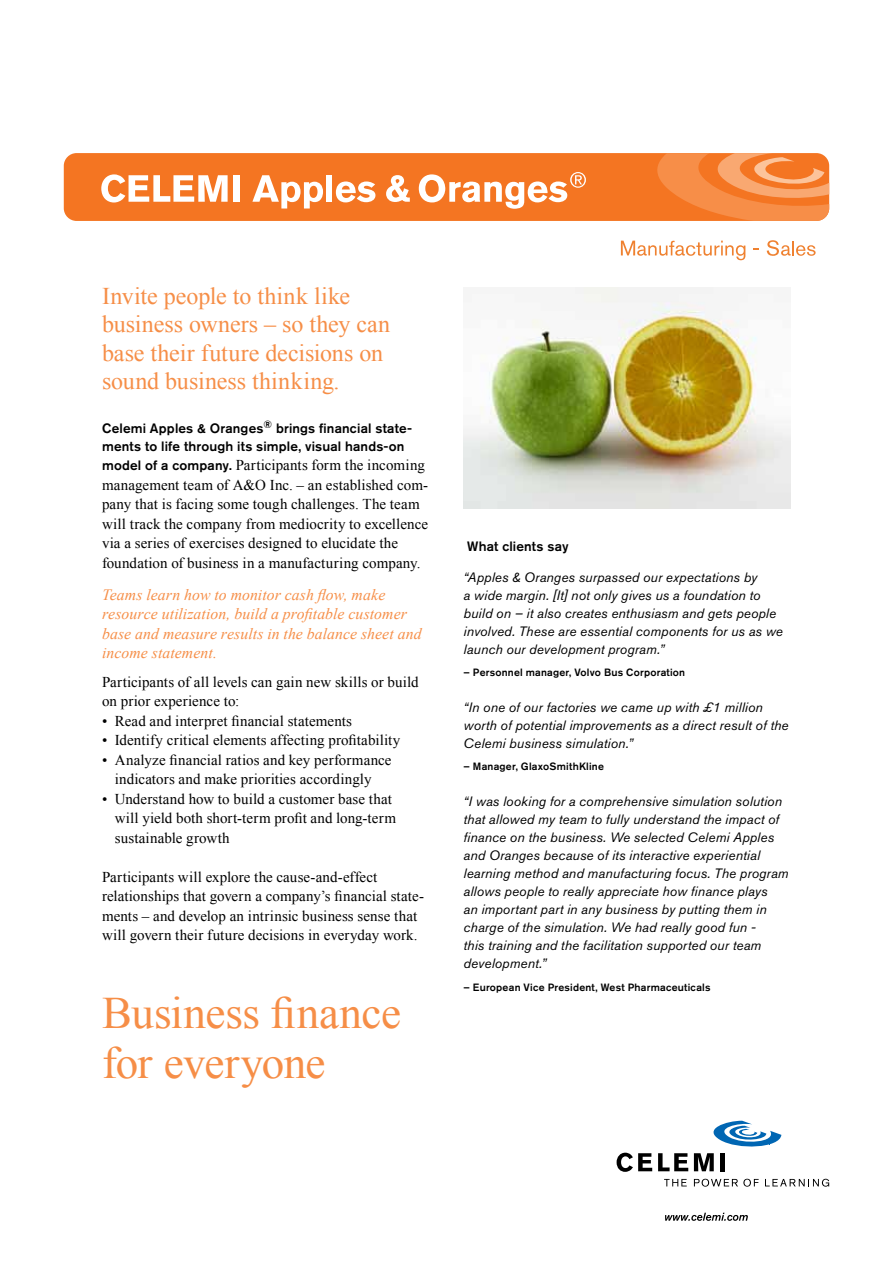
<style>
.page{position:relative;width:893px;height:1263px;background:#fff}
.page>*{position:absolute;margin:0;border:0;box-sizing:border-box;transform-origin:0 0}
.t1{font:45px/49.5px "Times New Roman";letter-spacing:-.01em;color:#f68e47}
.t2{font:24px/28.5px "Times New Roman";color:#f68e47}
.t3{font:italic 15.75px/19.5px "Times New Roman";letter-spacing:.005em;color:#f68e47}
.t4{font:15px/19.5px "Times New Roman";letter-spacing:.005em;color:#000}
.t5{font:italic 13.5px/18px "Akzidenz Grotesk Pro";letter-spacing:.01em;color:#000}
.t6{font:500 13.5px/18px "Akzidenz Grotesk Pro";letter-spacing:.01em;color:#000}
.t7{font:500 10.5px "Akzidenz Grotesk Pro";letter-spacing:.02em;color:#000}
.s1{font-family:"Akzidenz Grotesk Pro";font-weight:500;font-size:13.5px}
</style>
<div class="page">
<div style="left:64px;top:153px;width:765px;height:68px;background:#f47522;border-radius:13px"></div>
<svg style="left:652px;top:153px;width:177px;height:68px"></svg>
<svg style="left:101px;top:174px;width:127px;height:28px"></svg>
<div style="left:233px;top:175px;width:7px;height:27px;background:#fff"></div>
<svg style="left:252px;top:175px;width:71px;height:33px"></svg>
<div style="left:327px;top:175px;width:5px;height:27px;background:#fff"></div>
<svg style="left:336px;top:181px;width:39px;height:21px"></svg>
<svg style="left:386px;top:175px;width:24px;height:27px"></svg>
<svg style="left:419px;top:172px;width:167px;height:37px"></svg>
<svg style="left:621px;top:241px;width:124px;height:19px"></svg>
<svg style="left:753px;top:248px;width:6px;height:2px"></svg>
<svg style="left:767px;top:240px;width:49px;height:16px"></svg>
<svg style="left:664px;top:1179px;width:23px;height:7px"></svg>
<svg style="left:694px;top:1179px;width:65px;height:7px"></svg>
<svg style="left:765px;top:1179px;width:64px;height:7px"></svg>
<svg style="left:617px;top:1153px;width:35px;height:19px"></svg>
<svg style="left:658px;top:1153px;width:30px;height:18px"></svg>
<svg style="left:694px;top:1121px;width:87px;height:50px"></svg>
<div style="left:720px;top:1153px;width:5px;height:18px;background:#000"></div>
<svg style="left:665px;top:1213px;width:83px;height:8px"></svg>
<img style="left:463px;top:287px;width:328px;height:222px">
<h2 class="t2" style="left:102px;top:281px;width:289px">Invite people to think like business owners – so they can base their future decisions on sound business thinking.</h2>
<p class="t6" style="left:102px;top:419px;width:312px">Celemi Apples &amp; Oranges<sup>®</sup> brings financial state&shy;ments to life through its simple, visual hands-on</p>
<p class="t4" style="left:102px;top:455px;width:328px"><span class="s1">model of a company.</span> Participants form the incoming management team of A&amp;O Inc. – an established com&shy;pany that is facing some tough challenges. The team will track the company from mediocrity to excellence via a series of exercises designed to elucidate the foundation of business in a manufacturing company.</p>
<p class="t3" style="left:102px;top:585px;width:321px">Teams learn how to monitor cash flow, make resource utilization, build a profitable customer base and measure results in the balance sheet and income statement.</p>
<p class="t4" style="left:102px;top:671px;width:318px">Participants of all levels can gain new skills or build on prior experience to:</p>
<p class="t4" style="left:102px;top:710px;width:252px">• Read and interpret financial statements</p>
<p class="t4" style="left:102px;top:730px;width:300px">• Identify critical elements affecting profitability</p>
<p class="t4" style="left:102px;top:749px;width:291px;text-align:center">• Analyze financial ratios and key performance indicators and make priorities accordingly</p>
<p class="t4" style="left:115px;top:788px;width:283px;text-indent:-13px">• Understand how to build a customer base that will yield both short-term profit and long-term sustainable growth</p>
<p class="t4" style="left:102px;top:866px;width:324px">Participants will explore the cause-and-effect relationships that govern a company’s financial state&shy;ments – and develop an intrinsic business sense that will govern their future decisions in everyday work.</p>
<h1 class="t1" style="left:102px;top:988px;width:300px">Business finance for everyone</h1>
<p class="t6" style="left:467px;top:537px;width:103px">What clients say</p>
<p class="t5" style="left:463px;top:568px;width:321px">“Apples &amp; Oranges surpassed our expectations by<br>a wide margin. [It] not only gives us a foundation to build on – it also creates enthusiasm and gets people involved. These are essential components for us as we launch our development program.”</p>
<p class="t7" style="left:463px;top:666px;width:223px">– Personnel manager, Volvo Bus Corporation</p>
<p class="t5" style="left:463px;top:698px;width:327px">“In one of our factories we came up with £1 million worth of potential improvements as a direct result of the<br>Celemi business simulation.”</p>
<p class="t7" style="left:463px;top:760px;width:142px">– Manager, GlaxoSmithKline</p>
<p class="t5" style="left:463px;top:792px;width:327px">“I was looking for a comprehensive simulation solution that allowed my team to fully understand the impact of finance on the business. We selected Celemi Apples and Oranges because of its interactive experiential learning method and manufacturing focus. The program allows people to really appreciate how finance plays<br>an important part in any business by putting them in charge of the simulation. We had really good fun -<br>this training and the facilitation supported our team development.”</p>
<p class="t7" style="left:463px;top:980px;width:249px">– European Vice President, West Pharmaceuticals</p>
</div>
